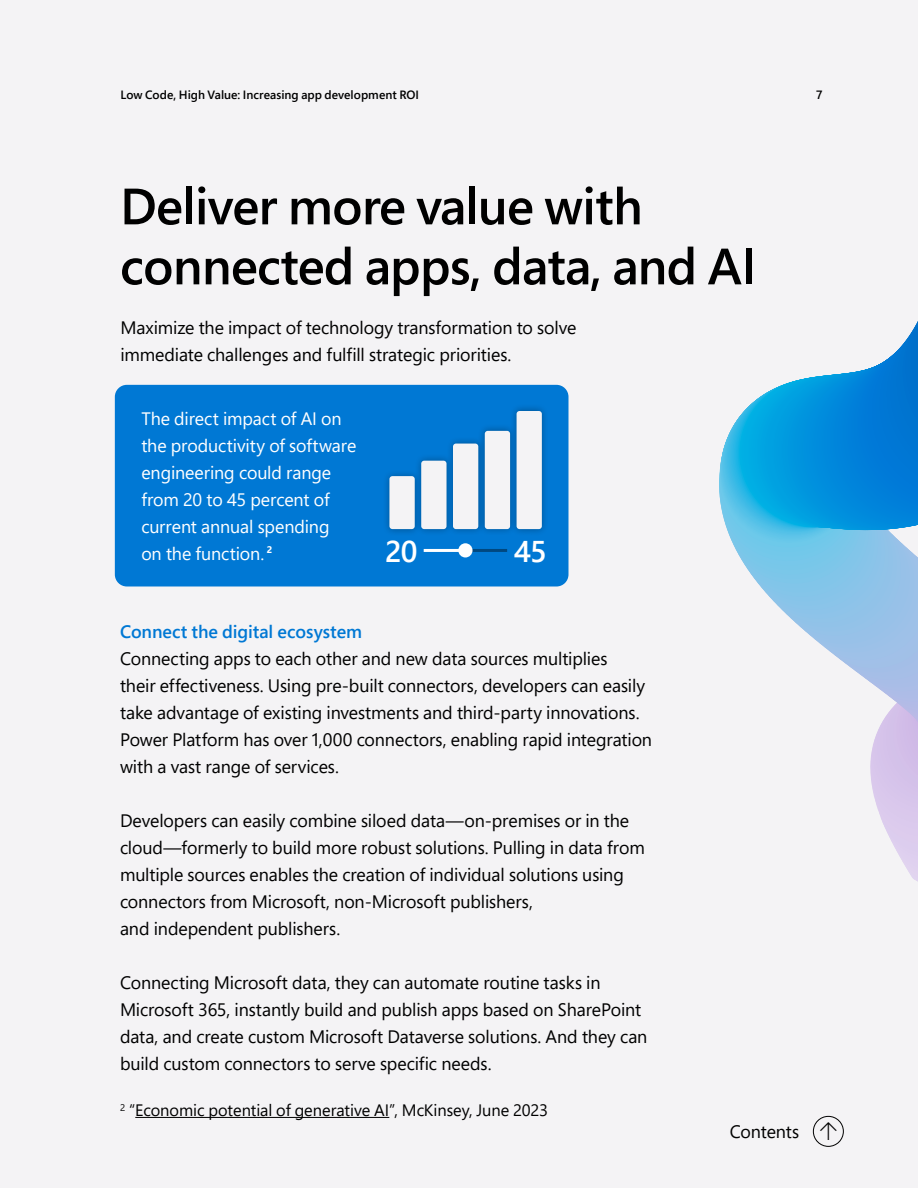
<style>
.page{position:relative;width:918px;height:1188px;background:#f4f3f5}
.page>*{position:absolute;margin:0;border:0;box-sizing:border-box;transform-origin:0 0}
.H2_Title_34_40{font:600 51px "Segoe Pro";letter-spacing:-.015em;color:#000}
.Data_02{font:600 30px "Segoe Pro";color:#fff}
.P_12_18{font:18px/27px "Segoe Pro";letter-spacing:-.005em;color:#000}
.Callout{font:18px/27px "Segoe Pro";letter-spacing:-.005em;color:#fff}
.Sources{font:16.5px "Segoe Pro";letter-spacing:-.005em;color:#000}
.t1{font:600 12px "Segoe Pro";color:#000}
.t2{font:700 9.6px "Segoe Pro";color:#fff}
.s1{font-weight:600;color:#0078d4}
</style>
<div class="page">
<div style="left:115px;top:385px;width:453px;height:201px;background:#0078d4;border-radius:12px"></div>
<div style="left:382px;top:469px;width:40px;height:67px;background:#000;opacity:.3"></div>
<div style="left:389px;top:476px;width:26px;height:53px;background:#f4f3f5;border-radius:3px"></div>
<div style="left:510px;top:404px;width:39px;height:132px;background:#000;opacity:.3"></div>
<div style="left:517px;top:411px;width:25px;height:118px;background:#f4f3f5;border-radius:3px"></div>
<div style="left:478px;top:424px;width:40px;height:112px;background:#000;opacity:.3"></div>
<div style="left:485px;top:431px;width:25px;height:98px;background:#f4f3f5;border-radius:3px"></div>
<div style="left:446px;top:437px;width:40px;height:99px;background:#000;opacity:.3"></div>
<div style="left:453px;top:444px;width:25px;height:85px;background:#f4f3f5;border-radius:3px"></div>
<div style="left:414px;top:454px;width:40px;height:82px;background:#000;opacity:.3"></div>
<div style="left:421px;top:461px;width:26px;height:68px;background:#f4f3f5;border-radius:3px"></div>
<hr style="left:424px;top:549px;width:41px;height:3px;background:#fff">
<hr style="left:465px;top:549px;width:42px;height:3px;background:#000">
<div style="left:458px;top:543px;width:15px;height:14px;background:#fff;border-radius:50%"></div>
<hr style="left:135px;top:1117px;width:254px;height:1px;background:#000">
<svg style="left:719px;top:321px;width:199px;height:560px"></svg>
<div style="left:813px;top:1116px;width:31px;height:31px;border:1px solid #000;border-radius:50%"></div>
<p class="t1" style="left:120px;top:87px;width:300px">Low Code, High Value: Increasing app development ROI</p>
<p class="t1" style="left:816px;top:87px;width:8px">7</p>
<h2 class="H2_Title_34_40" style="left:120px;top:171px;width:524px">Deliver more value with</h2>
<h2 class="H2_Title_34_40" style="left:120px;top:231px;width:638px">connected apps, data, and AI</h2>
<p class="P_12_18" style="left:120px;top:314px;width:458px">Maximize the impact of technology transformation to solve immediate challenges and fulfill strategic priorities.</p>
<p class="Callout" style="left:141px;top:404px;width:217px">The direct impact of AI on the productivity of software engineering could range from 20 to 45 percent of current annual spending<br>on the function.</p>
<p class="t2" style="left:267px;top:543px;width:7px">2</p>
<p class="Data_02" style="left:385px;top:531px;width:34px">20</p>
<p class="Data_02" style="left:514px;top:531px;width:35px">45</p>
<p class="P_12_18" style="left:120px;top:617px;width:534px"><span class="s1">Connect the digital ecosystem<br></span>Connecting apps to each other and new data sources multiplies<br>their effectiveness. Using pre-built connectors, developers can easily take advantage of existing investments and third-party innovations.<br>Power Platform has over 1,000 connectors, enabling rapid integration with a vast range of services.</p>
<p class="P_12_18" style="left:120px;top:806px;width:526px">Developers can easily combine siloed data—on-premises or in the cloud—formerly to build more robust solutions. Pulling in data from multiple sources enables the creation of individual solutions using connectors from Microsoft, non-Microsoft publishers,<br>and independent publishers.</p>
<p class="P_12_18" style="left:120px;top:968px;width:529px">Connecting Microsoft data, they can automate routine tasks in Microsoft 365, instantly build and publish apps based on SharePoint data, and create custom Microsoft Dataverse solutions. And they can build custom connectors to serve specific needs.</p>
<p class="Sources" style="left:120px;top:1099px;width:430px"><sup>2</sup> “Economic potential of generative AI”, McKinsey, June 2023</p>
<p class="P_12_18" style="left:730px;top:1118px;width:71px">Contents</p>
</div>
